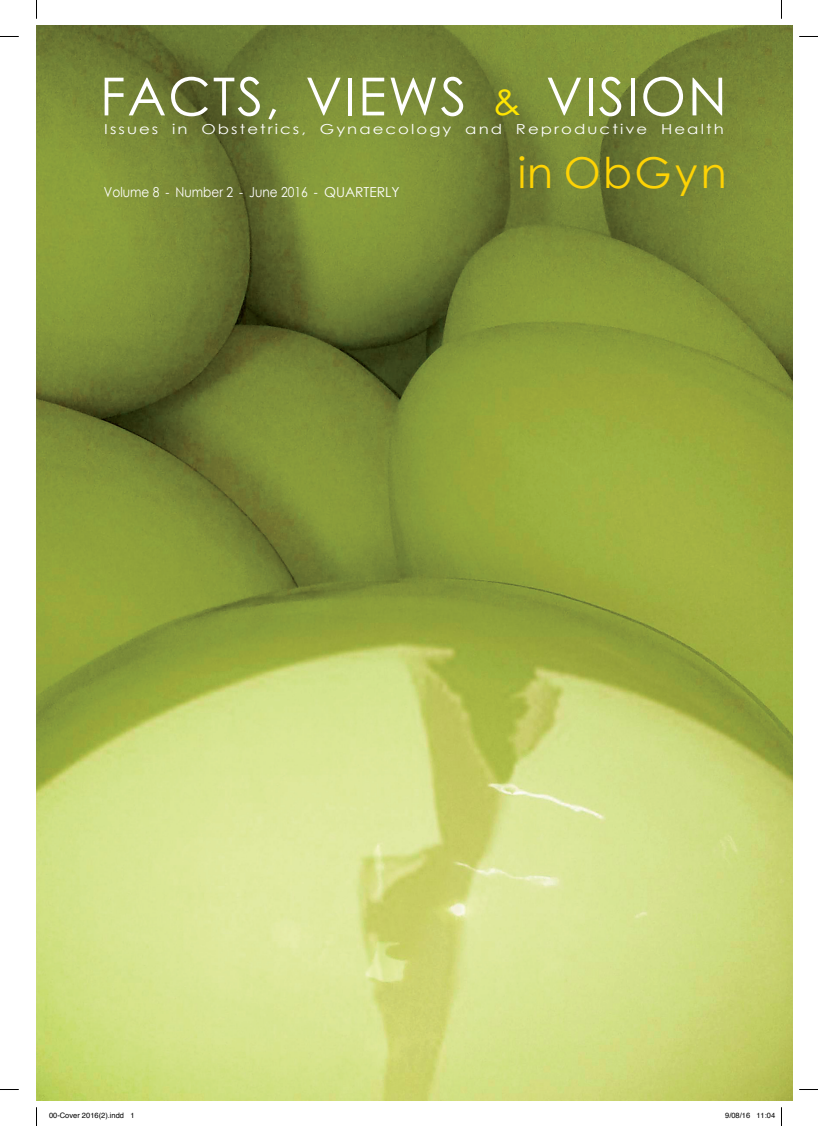
<style>
.page{position:relative;width:818px;height:1126px;background:#fff}
.page>*{position:absolute;margin:0;border:0;box-sizing:border-box;transform-origin:0 0}
.t1{font:52.5px "Century Gothic";letter-spacing:.035em;color:#fff}
.t2{font:42.5px "Century Gothic";letter-spacing:.06em;color:#fed304}
.t3{font:13.75px "Century Gothic";letter-spacing:.125em;color:#fff;scale:1.2 1}
.t4{font:13.75px "Century Gothic";color:#fff;scale:.88 1}
.t5{font:7.5px "Helvetica";color:#000}
.s1{font-size:37.5px;color:#ffe501}
</style>
<div class="page">
<img style="left:36px;top:26px;width:755px;height:1073px">
<svg style="left:0;top:36px;width:19px;height:1px"></svg>
<svg style="left:799px;top:36px;width:18px;height:1px"></svg>
<svg style="left:0;top:1089px;width:19px;height:1px"></svg>
<svg style="left:799px;top:1089px;width:18px;height:1px"></svg>
<svg style="left:36px;top:0;width:1px;height:19px"></svg>
<svg style="left:36px;top:1107px;width:1px;height:18px"></svg>
<h1 class="t1" style="left:100px;top:64px;width:368px">FACTS, VIEWS</h1>
<p class="t3" style="left:104px;top:120px;width:517px">Issues in Obstetrics, Gynaecology and Reproductive Health</p>
<h1 class="t1" style="left:492px;top:64px;width:236px"><span class="s1">&amp;</span> VISION</h1>
<p class="t4" style="left:104px;top:184px;width:337px">Volume 8 - Number 2 - June 2016 - QUARTERLY</p>
<h2 class="t2" style="left:517px;top:147px;width:210px">in ObGyn</h2>
<p class="t5" style="left:49px;top:1109px;width:87px">00-Cover 2016(2).indd 1</p>
<p class="t5" style="left:724px;top:1109px;width:52px">9/08/16 11:04</p>
</div>
